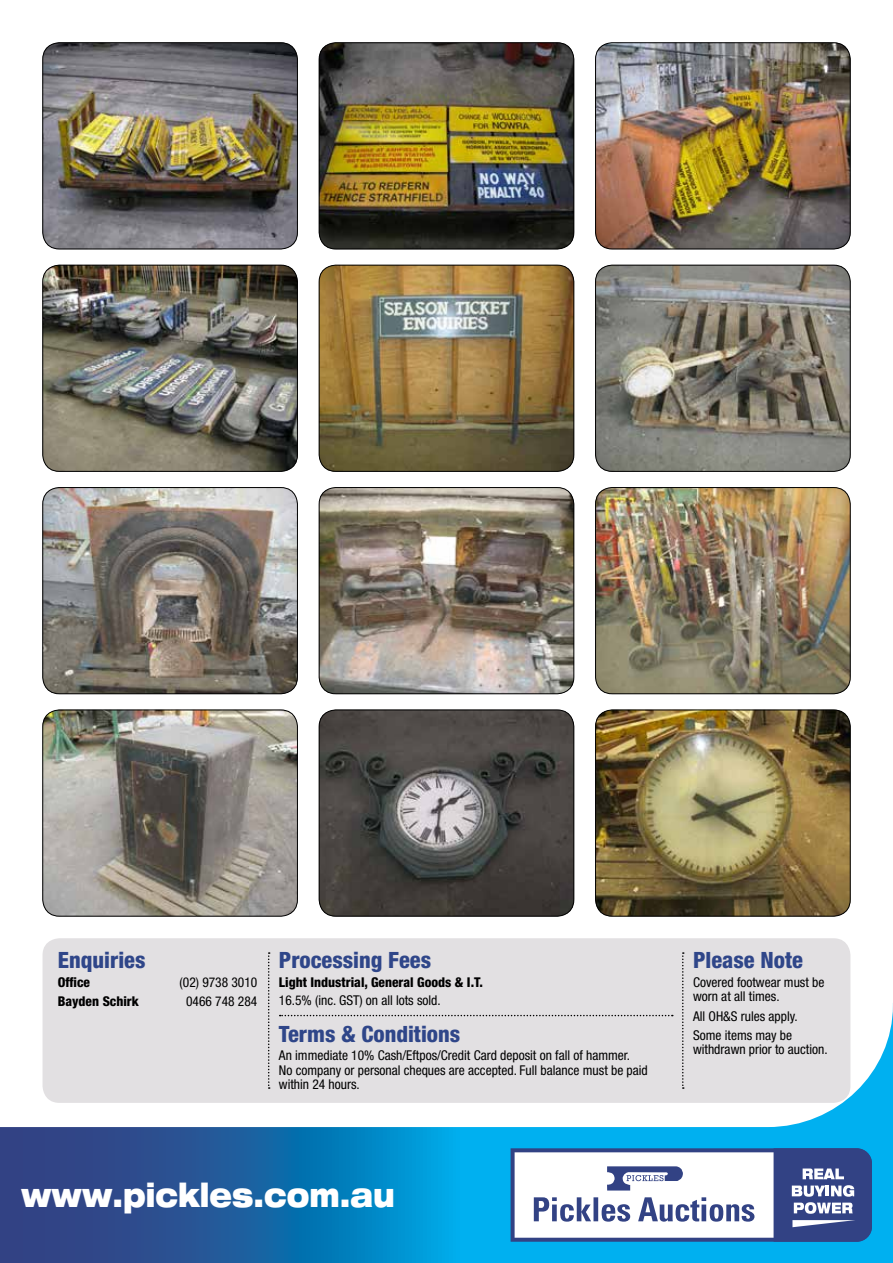
<style>
.page{position:relative;width:893px;height:1263px;background:#fff}
.page>*{position:absolute;margin:0;border:0;box-sizing:border-box;transform-origin:0 0}
.t1{font:900 expanded 33px "Helvetica Neue LT Pro";color:#fff;scale:.79 1}
.t2{font:800 condensed 22.5px "Helvetica Neue LT Std";color:#2f4689}
.t3{font:condensed 13.5px/14.2px "Helvetica Neue LT Std";color:#000}
.t4{font:800 condensed 13.5px "Helvetica Neue LT Std";color:#000}
</style>
<div class="page">
<img style="left:319px;top:43px;width:255px;height:206px">
<div style="left:319px;top:43px;width:255px;height:206px;border:1px solid #000;border-radius:17px"></div>
<img style="left:43px;top:43px;width:255px;height:206px">
<div style="left:43px;top:43px;width:255px;height:206px;border:1px solid #000;border-radius:17px"></div>
<img style="left:595px;top:43px;width:255px;height:206px">
<div style="left:595px;top:43px;width:255px;height:206px;border:1px solid #000;border-radius:17px"></div>
<img style="left:319px;top:265px;width:255px;height:207px">
<div style="left:319px;top:265px;width:255px;height:207px;border:1px solid #000;border-radius:17px"></div>
<img style="left:43px;top:265px;width:255px;height:207px">
<div style="left:43px;top:265px;width:255px;height:207px;border:1px solid #000;border-radius:17px"></div>
<img style="left:595px;top:265px;width:255px;height:207px">
<div style="left:595px;top:265px;width:255px;height:207px;border:1px solid #000;border-radius:17px"></div>
<img style="left:319px;top:487px;width:255px;height:207px">
<div style="left:319px;top:487px;width:255px;height:207px;border:1px solid #000;border-radius:17px"></div>
<img style="left:43px;top:487px;width:255px;height:207px">
<div style="left:43px;top:487px;width:255px;height:207px;border:1px solid #000;border-radius:17px"></div>
<img style="left:595px;top:487px;width:255px;height:207px">
<div style="left:595px;top:487px;width:255px;height:207px;border:1px solid #000;border-radius:17px"></div>
<img style="left:319px;top:710px;width:255px;height:206px">
<div style="left:319px;top:710px;width:255px;height:206px;border:1px solid #000;border-radius:17px"></div>
<img style="left:43px;top:710px;width:255px;height:206px">
<div style="left:43px;top:710px;width:255px;height:206px;border:1px solid #000;border-radius:17px"></div>
<img style="left:595px;top:710px;width:255px;height:206px">
<div style="left:595px;top:710px;width:255px;height:206px;border:1px solid #000;border-radius:17px"></div>
<svg style="left:0;top:1003px;width:893px;height:260px"></svg>
<svg style="left:511px;top:1148px;width:361px;height:94px"></svg>
<div style="left:62px;top:1017px;width:755px;height:95px;background:#fff"></div>
<div style="left:43px;top:938px;width:807px;height:165px;background:#e2e0e2;border-radius:17px"></div>
<svg style="left:268px;top:952px;width:3px;height:137px"></svg>
<svg style="left:280px;top:952px;width:405px;height:137px"></svg>
<h2 class="t2" style="left:58px;top:946px;width:89px">Enquiries</h2>
<p class="t4" style="left:58px;top:974px;width:34px">Office</p>
<p class="t3" style="left:180px;top:975px;width:79px">(02) 9738 3010</p>
<p class="t4" style="left:58px;top:993px;width:83px">Bayden Schirk</p>
<p class="t3" style="left:186px;top:994px;width:73px">0466 748 284</p>
<h2 class="t2" style="left:279px;top:946px;width:154px">Processing Fees</h2>
<p class="t4" style="left:279px;top:974px;width:205px">Light Industrial, General Goods &amp; I.T.</p>
<p class="t3" style="left:279px;top:993px;width:163px">16.5% (inc. GST) on all lots sold.</p>
<h2 class="t2" style="left:279px;top:1020px;width:183px">Terms &amp; Conditions</h2>
<p class="t3" style="left:279px;top:1048px;width:370px">An immediate 10% Cash/Eftpos/Credit Card deposit on fall of hammer.<br>No company or personal cheques are accepted. Full balance must be paid within 24 hours.</p>
<h1 class="t1" style="left:21px;top:1173px;width:474px">www.pickles.com.au</h1>
<h2 class="t2" style="left:693px;top:946px;width:112px">Please Note</h2>
<p class="t3" style="left:693px;top:975px;width:133px">Covered footwear must be worn at all times.</p>
<p class="t3" style="left:693px;top:1006px;width:106px;line-height:19.4px">All OH&amp;S rules apply.<br>Some items may be</p>
<p class="t3" style="left:693px;top:1042px;width:136px">withdrawn prior to auction.</p>
</div>
